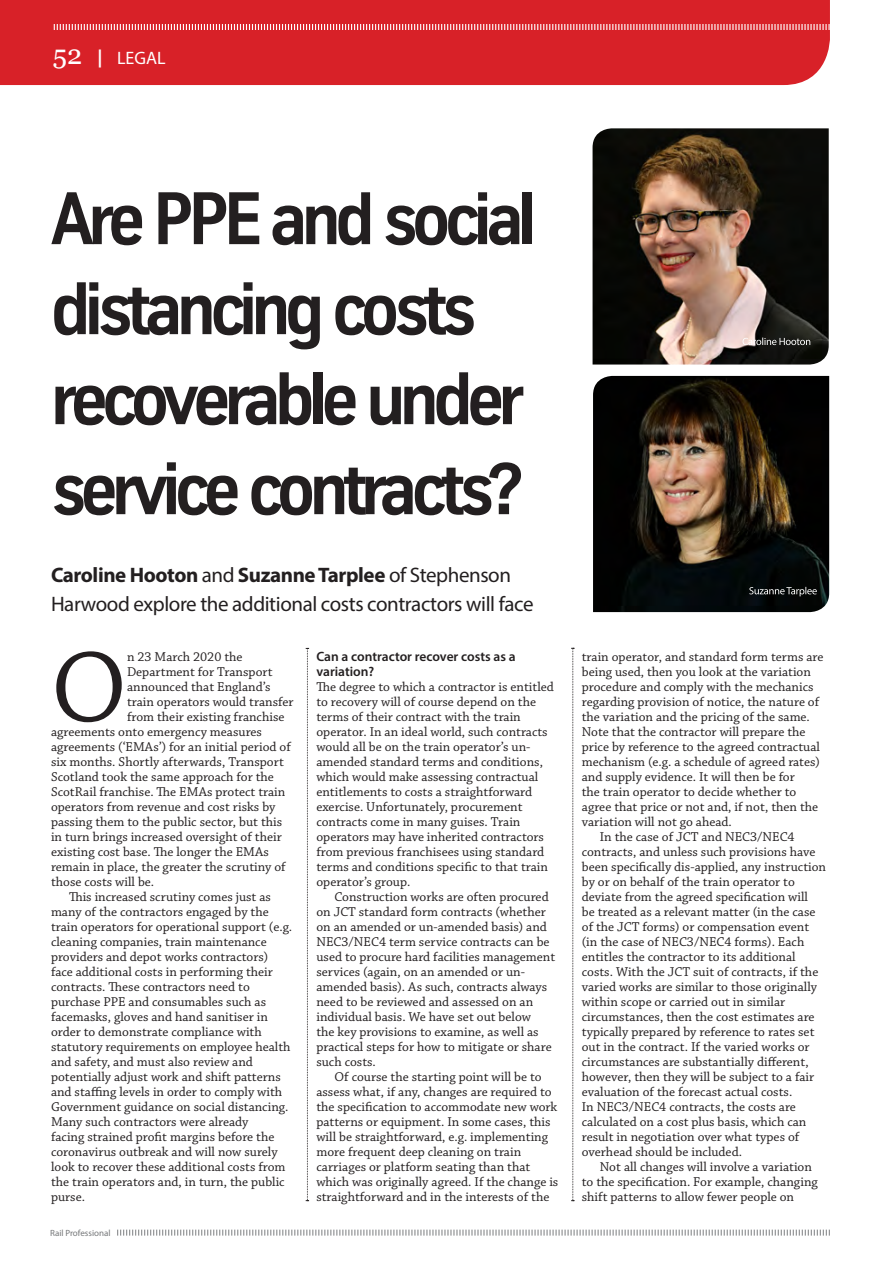
<style>
.page{position:relative;width:893px;height:1263px;background:#fff}
.page>*{position:absolute;margin:0;border:0;box-sizing:border-box;transform-origin:0 0}
.t1{font:105.75px "Chaparral Pro";color:#231f20}
.t2{font:700 72px/90px "TK Type";letter-spacing:-.075em;color:#231f20}
.t3{font:21px/28.5px "Myriad Pro";letter-spacing:-.02em;color:#231f20}
.t4{font:18px "Myriad Pro";color:#fff}
.t5{font:13.5px/15px "Chaparral Pro";color:#231f20}
.t6{font:600 13.5px/15px "Myriad Pro";color:#231f20}
.t7{font:9px "Myriad Pro";color:#757779}
.s1{font-family:"Georgia";font-size:27px}
.s2{font-weight:700}
</style>
<div class="page">
<svg style="left:117px;top:1229px;width:713px;height:7px"></svg>
<img style="left:593px;top:128px;width:236px;height:236px">
<img style="left:593px;top:376px;width:236px;height:236px">
<svg style="left:306px;top:648px;width:3px;height:553px"></svg>
<svg style="left:571px;top:648px;width:3px;height:553px"></svg>
<div style="left:0;top:0;width:830px;height:85px;background:#d82128"></div>
<svg style="left:53px;top:23px;width:777px;height:8px;background:#e25f64"></svg>
<svg style="left:743px;top:338px;width:67px;height:7px"></svg>
<svg style="left:749px;top:587px;width:68px;height:9px"></svg>
<h3 class="t4" style="left:53px;top:47px;width:114px"><span class="s1">52</span> <span class="s2">|</span> LEGAL</h3>
<h2 class="t2" style="left:51px;top:175px;width:487px">Are PPE and social distancing costs recoverable under service contracts?</h2>
<h3 class="t3" style="left:51px;top:560px;width:484px"><span class="s2">Caroline Hooton</span> and <span class="s2">Suzanne Tarplee</span> of Stephenson<br>Harwood explore the additional costs contractors will face</h3>
<h1 class="t1" style="left:51px;top:629px;width:77px">O</h1>
<p class="t5" style="left:127px;top:650px;width:117px">n 23 March 2020 the</p>
<p class="t5" style="left:127px;top:665px;width:147px">Department for Transport</p>
<p class="t5" style="left:127px;top:680px;width:145px">announced that England’s</p>
<p class="t5" style="left:127px;top:695px;width:168px">train operators would transfer</p>
<p class="t5" style="left:127px;top:710px;width:159px">from their existing franchise</p>
<p class="t5" style="left:51px;top:725px;width:212px">agreements onto emergency measures</p>
<p class="t5" style="left:51px;top:740px;width:241px">agreements (‘EMAs’) for an initial period of</p>
<p class="t5" style="left:51px;top:755px;width:234px">six months. Shortly afterwards, Transport</p>
<p class="t5" style="left:51px;top:770px;width:224px">Scotland took the same approach for the</p>
<p class="t5" style="left:51px;top:785px;width:236px">ScotRail franchise. The EMAs protect train</p>
<p class="t5" style="left:51px;top:800px;width:226px">operators from revenue and cost risks by</p>
<p class="t5" style="left:51px;top:815px;width:233px">passing them to the public sector, but this</p>
<p class="t5" style="left:51px;top:830px;width:232px">in turn brings increased oversight of their</p>
<p class="t5" style="left:51px;top:845px;width:220px">existing cost base. The longer the EMAs</p>
<p class="t5" style="left:51px;top:860px;width:236px">remain in place, the greater the scrutiny of</p>
<p class="t5" style="left:51px;top:875px;width:105px">those costs will be.</p>
<p class="t5" style="left:69px;top:890px;width:203px">This increased scrutiny comes just as</p>
<p class="t5" style="left:51px;top:905px;width:219px">many of the contractors engaged by the</p>
<p class="t5" style="left:51px;top:920px;width:243px">train operators for operational support (e.g.</p>
<p class="t5" style="left:51px;top:935px;width:217px">cleaning companies, train maintenance</p>
<p class="t5" style="left:51px;top:950px;width:219px">providers and depot works contractors)</p>
<p class="t5" style="left:51px;top:965px;width:223px">face additional costs in performing their</p>
<p class="t5" style="left:51px;top:980px;width:200px">contracts. These contractors need to</p>
<p class="t5" style="left:51px;top:995px;width:217px">purchase PPE and consumables such as</p>
<p class="t5" style="left:51px;top:1010px;width:218px">facemasks, gloves and hand sanitiser in</p>
<p class="t5" style="left:51px;top:1025px;width:212px">order to demonstrate compliance with</p>
<p class="t5" style="left:51px;top:1040px;width:241px">statutory requirements on employee health</p>
<p class="t5" style="left:51px;top:1055px;width:203px">and safety, and must also review and</p>
<p class="t5" style="left:51px;top:1070px;width:231px">potentially adjust work and shift patterns</p>
<p class="t5" style="left:51px;top:1085px;width:233px">and staffing levels in order to comply with</p>
<p class="t5" style="left:51px;top:1100px;width:239px">Government guidance on social distancing.</p>
<p class="t5" style="left:51px;top:1115px;width:199px">Many such contractors were already</p>
<p class="t5" style="left:51px;top:1130px;width:225px">facing strained profit margins before the</p>
<p class="t5" style="left:51px;top:1145px;width:228px">coronavirus outbreak and will now surely</p>
<p class="t5" style="left:51px;top:1160px;width:236px">look to recover these additional costs from</p>
<p class="t5" style="left:51px;top:1175px;width:235px">the train operators and, in turn, the public</p>
<p class="t5" style="left:51px;top:1190px;width:35px">purse.</p>
<p class="t7" style="left:50px;top:1227px;width:62px">Rail Professional</p>
<p class="t6" style="left:316px;top:649px;width:201px">Can a contractor recover costs as a variation?</p>
<p class="t5" style="left:316px;top:680px;width:239px">The degree to which a contractor is entitled to recovery will of course depend on the terms of their contract with the train operator. In an ideal world, such contracts would all be on the train operator’s un&shy;amended standard terms and conditions, which would make assessing contractual entitlements to costs a straightforward exercise. Unfortunately, procurement contracts come in many guises. Train operators may have inherited contractors from previous franchisees using standard terms and conditions specific to that train operator’s group.</p>
<p class="t5" style="left:316px;top:890px;width:240px;text-indent:18px">Construction works are often procured on JCT standard form contracts (whether on an amended or un-amended basis) and NEC3/NEC4 term service contracts can be used to procure hard facilities management services (again, on an amended or un&shy;amended basis). As such, contracts always need to be reviewed and assessed on an individual basis. We have set out below<br>the key provisions to examine, as well as practical steps for how to mitigate or share such costs.</p>
<p class="t5" style="left:316px;top:1070px;width:243px;text-indent:18px">Of course the starting point will be to assess what, if any, changes are required to the specification to accommodate new work patterns or equipment. In some cases, this will be straightforward, e.g. implementing more frequent deep cleaning on train carriages or platform seating than that which was originally agreed. If the change is straightforward and in the interests of the</p>
<p class="t5" style="left:582px;top:650px;width:243px">train operator, and standard form terms are</p>
<p class="t5" style="left:582px;top:665px;width:231px">being used, then you look at the variation</p>
<p class="t5" style="left:582px;top:680px;width:233px">procedure and comply with the mechanics</p>
<p class="t5" style="left:582px;top:695px;width:239px">regarding provision of notice, the nature of</p>
<p class="t5" style="left:582px;top:710px;width:230px">the variation and the pricing of the same.</p>
<p class="t5" style="left:582px;top:725px;width:225px">Note that the contractor will prepare the</p>
<p class="t5" style="left:582px;top:740px;width:240px">price by reference to the agreed contractual</p>
<p class="t5" style="left:582px;top:755px;width:240px">mechanism (e.g. a schedule of agreed rates)</p>
<p class="t5" style="left:582px;top:770px;width:215px">and supply evidence. It will then be for</p>
<p class="t5" style="left:582px;top:785px;width:216px">the train operator to decide whether to</p>
<p class="t5" style="left:582px;top:800px;width:238px">agree that price or not and, if not, then the</p>
<p class="t5" style="left:582px;top:815px;width:152px">variation will not go ahead.</p>
<p class="t5" style="left:600px;top:830px;width:196px">In the case of JCT and NEC3/NEC4</p>
<p class="t5" style="left:582px;top:845px;width:235px">contracts, and unless such provisions have</p>
<p class="t5" style="left:582px;top:860px;width:246px">been specifically dis-applied, any instruction</p>
<p class="t5" style="left:582px;top:875px;width:215px">by or on behalf of the train operator to</p>
<p class="t5" style="left:582px;top:890px;width:228px">deviate from the agreed specification will</p>
<p class="t5" style="left:582px;top:905px;width:235px">be treated as a relevant matter (in the case</p>
<p class="t5" style="left:582px;top:920px;width:229px">of the JCT forms) or compensation event</p>
<p class="t5" style="left:582px;top:935px;width:224px">(in the case of NEC3/NEC4 forms). Each</p>
<p class="t5" style="left:582px;top:950px;width:215px">entitles the contractor to its additional</p>
<p class="t5" style="left:582px;top:965px;width:238px">costs. With the JCT suit of contracts, if the</p>
<p class="t5" style="left:582px;top:980px;width:237px">varied works are similar to those originally</p>
<p class="t5" style="left:582px;top:995px;width:205px">within scope or carried out in similar</p>
<p class="t5" style="left:582px;top:1010px;width:234px">circumstances, then the cost estimates are</p>
<p class="t5" style="left:582px;top:1025px;width:234px">typically prepared by reference to rates set</p>
<p class="t5" style="left:582px;top:1040px;width:229px">out in the contract. If the varied works or</p>
<p class="t5" style="left:582px;top:1055px;width:228px">circumstances are substantially different,</p>
<p class="t5" style="left:582px;top:1070px;width:234px">however, then they will be subject to a fair</p>
<p class="t5" style="left:582px;top:1085px;width:212px">evaluation of the forecast actual costs.</p>
<p class="t5" style="left:582px;top:1100px;width:216px">In NEC3/NEC4 contracts, the costs are</p>
<p class="t5" style="left:582px;top:1115px;width:226px">calculated on a cost plus basis, which can</p>
<p class="t5" style="left:582px;top:1130px;width:219px">result in negotiation over what types of</p>
<p class="t5" style="left:582px;top:1145px;width:162px">overhead should be included.</p>
<p class="t5" style="left:600px;top:1160px;width:214px">Not all changes will involve a variation</p>
<p class="t5" style="left:582px;top:1175px;width:237px">to the specification. For example, changing</p>
<p class="t5" style="left:582px;top:1190px;width:214px">shift patterns to allow fewer people on</p>
</div>
